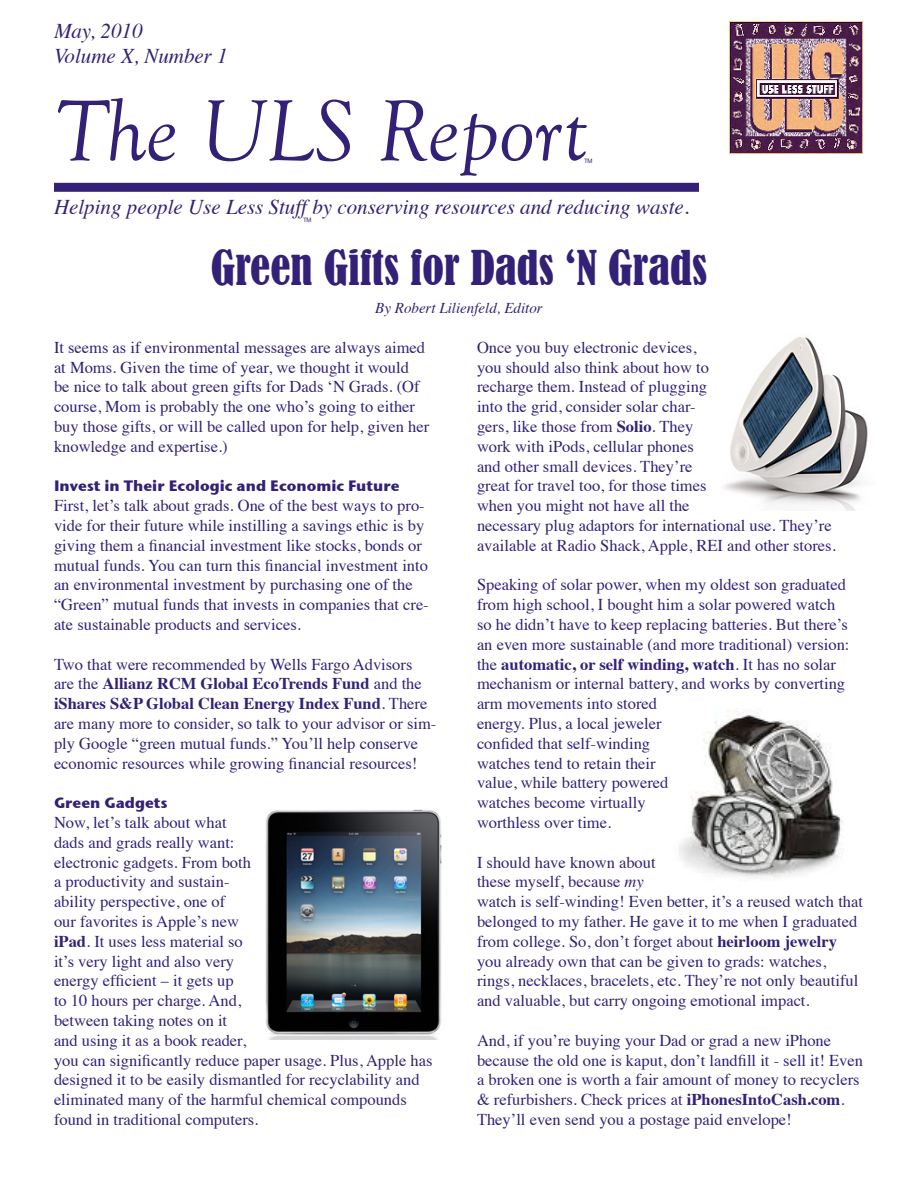
<style>
.page{position:relative;width:918px;height:1188px;background:#fff}
.page>*{position:absolute;margin:0;border:0;box-sizing:border-box;transform-origin:0 0}
.t1{font:italic 90px "Goudy Old Style T";color:#322176}
.t2{font:condensed 45px "Bernard";color:#322176}
.t3{font:italic 21px "Times";color:#322176}
.t4{font:16.5px/19.8px "Times";color:#322176}
.t5{font:700 15px "Stone Sans ITC";color:#322176}
.t6{font:italic 15px "Times";color:#322176}
.t7{font:6px "Arial";color:#322176}
.s1{font-weight:700}
.s2{font-style:italic}
</style>
<div class="page">
<div style="left:54px;top:183px;width:645px;height:9px;background:#322176"></div>
<img style="left:730px;top:21px;width:132px;height:132px">
<img style="left:265px;top:809px;width:177px;height:231px">
<img style="left:724px;top:337px;width:144px;height:174px">
<img style="left:679px;top:708px;width:164px;height:170px">
<p class="t3" style="left:54px;top:13px;width:90px">May, 2010</p>
<p class="t3" style="left:54px;top:38px;width:175px">Volume X, Number 1</p>
<p class="t1" style="left:54px;top:82px;width:535px">The ULS Report</p>
<p class="t3" style="left:54px;top:188px;width:637px">Helping people Use Less Stuff by conserving resources and reducing waste.</p>
<p class="t2" style="left:211px;top:242px;width:498px">Green Gifts for Dads ‘N Grads</p>
<p class="t7" style="left:584px;top:157px;width:10px">TM</p>
<p class="t7" style="left:303px;top:216px;width:10px">TM</p>
<p class="t6" style="left:375px;top:295px;width:169px">By Robert Lilienfeld, Editor</p>
<p class="t4" style="left:54px;top:336px;width:377px">It seems as if environmental messages are always aimed at Moms. Given the time of year, we thought it would<br>be nice to talk about green gifts for Dads ‘N Grads. (Of course, Mom is probably the one who’s going to either buy those gifts, or will be called upon for help, given her knowledge and expertise.)</p>
<p class="t5" style="left:54px;top:473px;width:347px">Invest in Their Ecologic and Economic Future</p>
<p class="t4" style="left:54px;top:494px;width:376px">First, let’s talk about grads. One of the best ways to pro&shy;vide for their future while instilling a savings ethic is by giving them a financial investment like stocks, bonds or mutual funds. You can turn this financial investment into an environmental investment by purchasing one of the “Green” mutual funds that invests in companies that cre&shy;ate sustainable products and services.</p>
<p class="t4" style="left:54px;top:653px;width:384px">Two that were recommended by Wells Fargo Advisors are the <span class="s1">Allianz RCM Global EcoTrends Fund</span> and the <span class="s1">iShares S&amp;P Global Clean Energy Index Fund</span>. There are many more to consider, so talk to your advisor or sim&shy;ply Google “green mutual funds.” You’ll help conserve economic resources while growing financial resources!</p>
<p class="t5" style="left:54px;top:790px;width:115px">Green Gadgets</p>
<p class="t4" style="left:54px;top:811px;width:380px">Now, let’s talk about what<br>dads and grads really want:<br>electronic gadgets. From both<br>a productivity and sustain-<br>ability perspective, one of<br>our favorites is Apple’s new<br><span class="s1">iPad</span>. It uses less material so<br>it’s very light and also very<br>energy efficient – it gets up<br>to 10 hours per charge. And,<br>between taking notes on it<br>and using it as a book reader,<br>you can significantly reduce paper usage. Plus, Apple has designed it to be easily dismantled for recyclability and eliminated many of the harmful chemical compounds found in traditional computers.</p>
<p class="t4" style="left:477px;top:336px;width:360px">Once you buy electronic devices,<br>you should also think about how to<br>recharge them. Instead of plugging<br>into the grid, consider solar char-<br>gers, like those from <span class="s1">Solio</span>. They<br>work with iPods, cellular phones<br>and other small devices. They’re<br>great for travel too, for those times<br>when you might not have all the<br>necessary plug adaptors for international use. They’re available at Radio Shack, Apple, REI and other stores.</p>
<p class="t4" style="left:477px;top:574px;width:374px">Speaking of solar power, when my oldest son graduated from high school, I bought him a solar powered watch so he didn’t have to keep replacing batteries. But there’s an even more sustainable (and more traditional) version: the <span class="s1">automatic, or self winding, watch</span>. It has no solar mechanism or internal battery, and works by converting arm movements into stored<br>energy. Plus, a local jeweler<br>confided that self-winding<br>watches tend to retain their<br>value, while battery powered<br>watches become virtually<br>worthless over time.</p>
<p class="t4" style="left:477px;top:851px;width:388px">I should have known about<br>these myself, because <span class="s2">my<br></span>watch is self-winding! Even better, it’s a reused watch that belonged to my father. He gave it to me when I graduated from college. So, don’t forget about <span class="s1">heirloom jewelry </span>you already own that can be given to grads: watches, rings, necklaces, bracelets, etc. They’re not only beautiful and valuable, but carry ongoing emotional impact.</p>
<p class="t4" style="left:477px;top:1029px;width:388px">And, if you’re buying your Dad or grad a new iPhone because the old one is kaput, don’t landfill it - sell it! Even a broken one is worth a fair amount of money to recyclers &amp; refurbishers. Check prices at <span class="s1">iPhonesIntoCash.com</span>.<br>They’ll even send you a postage paid envelope!</p>
</div>
